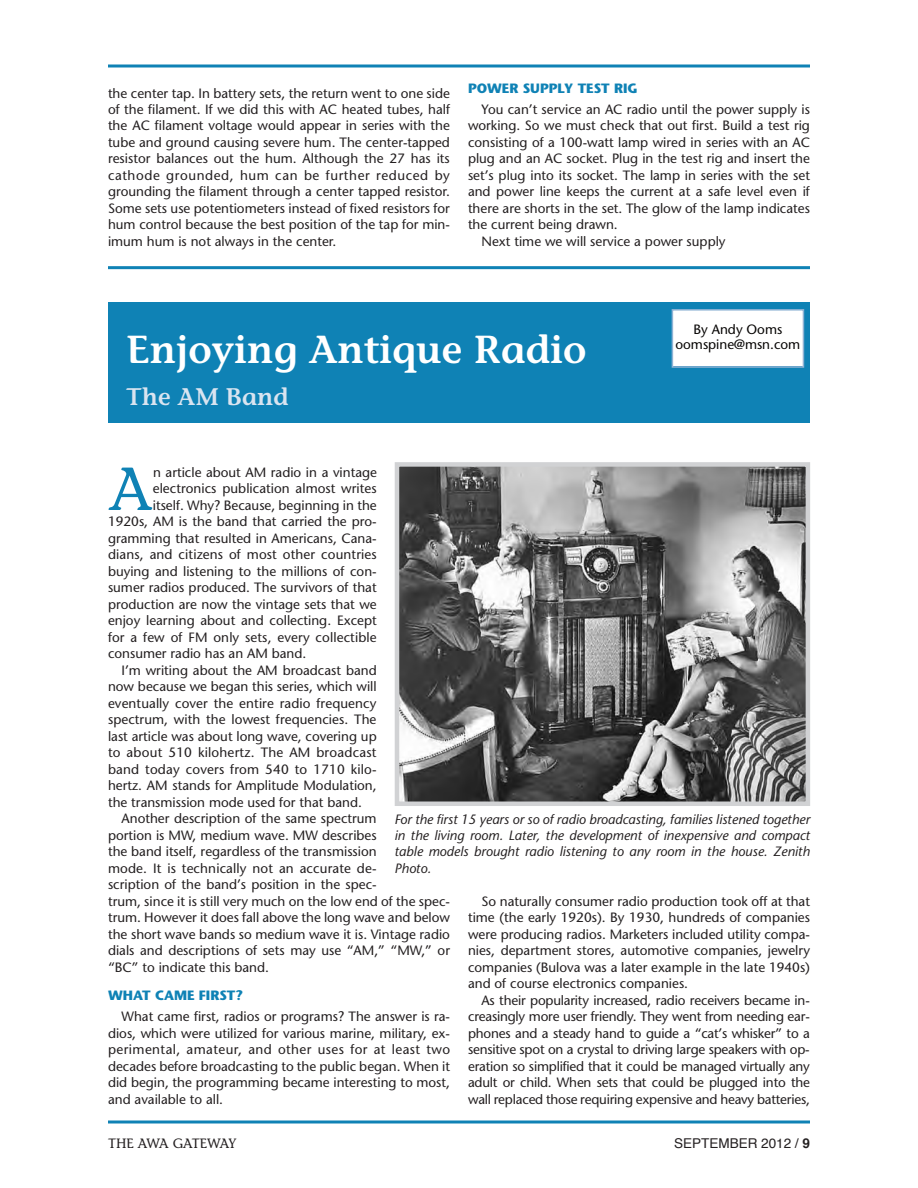
<style>
.page{position:relative;width:918px;height:1188px;background:#fff}
.page>*{position:absolute;margin:0;border:0;box-sizing:border-box;transform-origin:0 0}
.t1{font:60.6px "Stone Informal";color:#0f82b5}
.t2{font:600 39px "Stone Informal";color:#fff}
.t3{font:600 24px "Stone Informal";color:#d9e4f0}
.t4{font:13.5px/16.5px "Stone Sans";color:#231f20;text-align:justify}
.t5{font:italic 13.5px/16.5px "Stone Sans";color:#231f20;text-align:justify}
.t6{font:700 13.5px "Stone Sans";color:#0f82b5}
.t7{font:13.5px/15px "Stone Sans";color:#070504;text-align:center}
.t8{font:13.5px "Helvetica";color:#231f20}
.t9{font:13.5px "Stone Informal";letter-spacing:-.035em;color:#231f20}
.s1{font-weight:700}
</style>
<div class="page">
<svg style="left:108px;top:64px;width:702px;height:4px"></svg>
<hr style="left:108px;top:266px;width:702px;height:3px;background:#0f82b5">
<svg style="left:108px;top:1120px;width:702px;height:4px"></svg>
<div style="left:108px;top:303px;width:702px;height:120px;background:#0f82b5"></div>
<div style="left:673px;top:311px;width:130px;height:55px;background:#fff"></div>
<div style="left:672px;top:309px;width:132px;height:59px;border:2px solid #8fb3d5"></div>
<img style="left:400px;top:467px;width:405px;height:334px">
<div style="left:395px;top:462px;width:415px;height:344px;border:4px solid #d1d2d4"></div>
<p class="t4" style="left:108px;top:86px;width:344px">the center tap. In battery sets, the return went to one side of the filament. If we did this with AC heated tubes, half the AC filament voltage would appear in series with the tube and ground causing severe hum. The center-tapped resistor balances out the hum. Although the 27 has its cathode grounded, hum can be further reduced by grounding the filament through a center tapped resistor.<br>Some sets use potentiometers instead of fixed resistors for hum control because the best position of the tap for min&shy;imum hum is not always in the center.</p>
<p class="t6" style="left:468px;top:83px;width:171px">POWER SUPPLY TEST RIG</p>
<p class="t4" style="left:482px;top:102px;width:330px">You can’t service an AC radio until the power supply is</p>
<p class="t4" style="left:468px;top:119px;width:343px">working. So we must check that out first. Build a test rig</p>
<p class="t4" style="left:468px;top:135px;width:343px">consisting of a 100-watt lamp wired in series with an AC</p>
<p class="t4" style="left:468px;top:152px;width:344px">plug and an AC socket. Plug in the test rig and insert the</p>
<p class="t4" style="left:468px;top:168px;width:344px">set’s plug into its socket. The lamp in series with the set</p>
<p class="t4" style="left:468px;top:185px;width:343px">and power line keeps the current at a safe level even if</p>
<p class="t4" style="left:468px;top:201px;width:343px">there are shorts in the set. The glow of the lamp indicates</p>
<p class="t4" style="left:468px;top:218px;width:151px">the current being drawn.</p>
<p class="t4" style="left:482px;top:234px;width:246px">Next time we will service a power supply</p>
<h2 class="t2" style="left:126px;top:335px;width:462px">Enjoying Antique Radio</h2>
<h3 class="t3" style="left:126px;top:387px;width:164px">The AM Band</h3>
<p class="t7" style="left:676px;top:323px;width:126px">By Andy Ooms oomspine@msn.com</p>
<h1 class="t1" style="left:108px;top:454px;width:46px">A</h1>
<p class="t4" style="left:153px;top:465px;width:225px">n article about AM radio in a vintage</p>
<p class="t4" style="left:153px;top:482px;width:225px">electronics publication almost writes</p>
<p class="t4" style="left:153px;top:498px;width:225px">itself. Why? Because, beginning in the</p>
<p class="t4" style="left:108px;top:515px;width:270px">1920s, AM is the band that carried the pro-</p>
<p class="t4" style="left:108px;top:531px;width:270px">gramming that resulted in Americans, Cana-</p>
<p class="t4" style="left:108px;top:548px;width:270px">dians, and citizens of most other countries</p>
<p class="t4" style="left:108px;top:564px;width:270px">buying and listening to the millions of con-</p>
<p class="t4" style="left:108px;top:581px;width:270px">sumer radios produced. The survivors of that</p>
<p class="t4" style="left:108px;top:597px;width:270px">production are now the vintage sets that we</p>
<p class="t4" style="left:108px;top:614px;width:270px">enjoy learning about and collecting. Except</p>
<p class="t4" style="left:108px;top:630px;width:270px">for a few of FM only sets, every collectible</p>
<p class="t4" style="left:108px;top:647px;width:200px">consumer radio has an AM band.</p>
<p class="t4" style="left:122px;top:663px;width:257px">I’m writing about the AM broadcast band</p>
<p class="t4" style="left:108px;top:680px;width:270px">now because we began this series, which will</p>
<p class="t4" style="left:108px;top:696px;width:270px">eventually cover the entire radio frequency</p>
<p class="t4" style="left:108px;top:713px;width:270px">spectrum, with the lowest frequencies. The</p>
<p class="t4" style="left:108px;top:729px;width:270px">last article was about long wave, covering up</p>
<p class="t4" style="left:108px;top:746px;width:270px">to about 510 kilohertz. The AM broadcast</p>
<p class="t4" style="left:108px;top:762px;width:270px">band today covers from 540 to 1710 kilo-</p>
<p class="t4" style="left:108px;top:779px;width:270px">hertz. AM stands for Amplitude Modulation,</p>
<p class="t4" style="left:108px;top:795px;width:255px">the transmission mode used for that band.</p>
<p class="t4" style="left:122px;top:812px;width:257px">Another description of the same spectrum</p>
<p class="t4" style="left:108px;top:828px;width:270px">portion is MW, medium wave. MW describes</p>
<p class="t4" style="left:108px;top:845px;width:270px">the band itself, regardless of the transmission</p>
<p class="t4" style="left:108px;top:861px;width:270px">mode. It is technically not an accurate de-</p>
<p class="t4" style="left:108px;top:878px;width:270px">scription of the band’s position in the spec-</p>
<p class="t4" style="left:108px;top:894px;width:344px">trum, since it is still very much on the low end of the spec-</p>
<p class="t4" style="left:108px;top:911px;width:344px">trum. However it does fall above the long wave and below</p>
<p class="t4" style="left:108px;top:927px;width:343px">the short wave bands so medium wave it is. Vintage radio</p>
<p class="t4" style="left:108px;top:944px;width:343px">dials and descriptions of sets may use “AM,” “MW,” or</p>
<p class="t4" style="left:108px;top:960px;width:163px">“BC” to indicate this band.</p>
<p class="t6" style="left:108px;top:990px;width:137px">WHAT CAME FIRST?</p>
<p class="t4" style="left:108px;top:1010px;width:344px;text-indent:14px">What came first, radios or programs? The answer is ra&shy;dios, which were utilized for various marine, military, ex&shy;perimental, amateur, and other uses for at least two decades before broadcasting to the public began. When it did begin, the programming became interesting to most, and available to all.</p>
<p class="t5" style="left:395px;top:812px;width:417px">For the first 15 years or so of radio broadcasting, families listened together in the living room. Later, the development of inexpensive and compact table models brought radio listening to any room in the house. Zenith Photo.</p>
<p class="t4" style="left:468px;top:894px;width:344px;text-indent:14px">So naturally consumer radio production took off at that time (the early 1920s). By 1930, hundreds of companies were producing radios. Marketers included utility compa&shy;nies, department stores, automotive companies, jewelry companies (Bulova was a later example in the late 1940s) and of course electronics companies.</p>
<p class="t4" style="left:468px;top:993px;width:343px;text-indent:14px">As their popularity increased, radio receivers became in&shy;creasingly more user friendly. They went from needing ear&shy;phones and a steady hand to guide a “cat’s whisker” to a sensitive spot on a crystal to driving large speakers with op&shy;eration so simplified that it could be managed virtually any adult or child. When sets that could be plugged into the wall replaced those requiring expensive and heavy batteries,</p>
<p class="t9" style="left:108px;top:1136px;width:130px">THE AWA GATEWAY</p>
<p class="t8" style="left:674px;top:1138px;width:137px">SEPTEMBER 2012 / <span class="s1">9</span></p>
</div>
